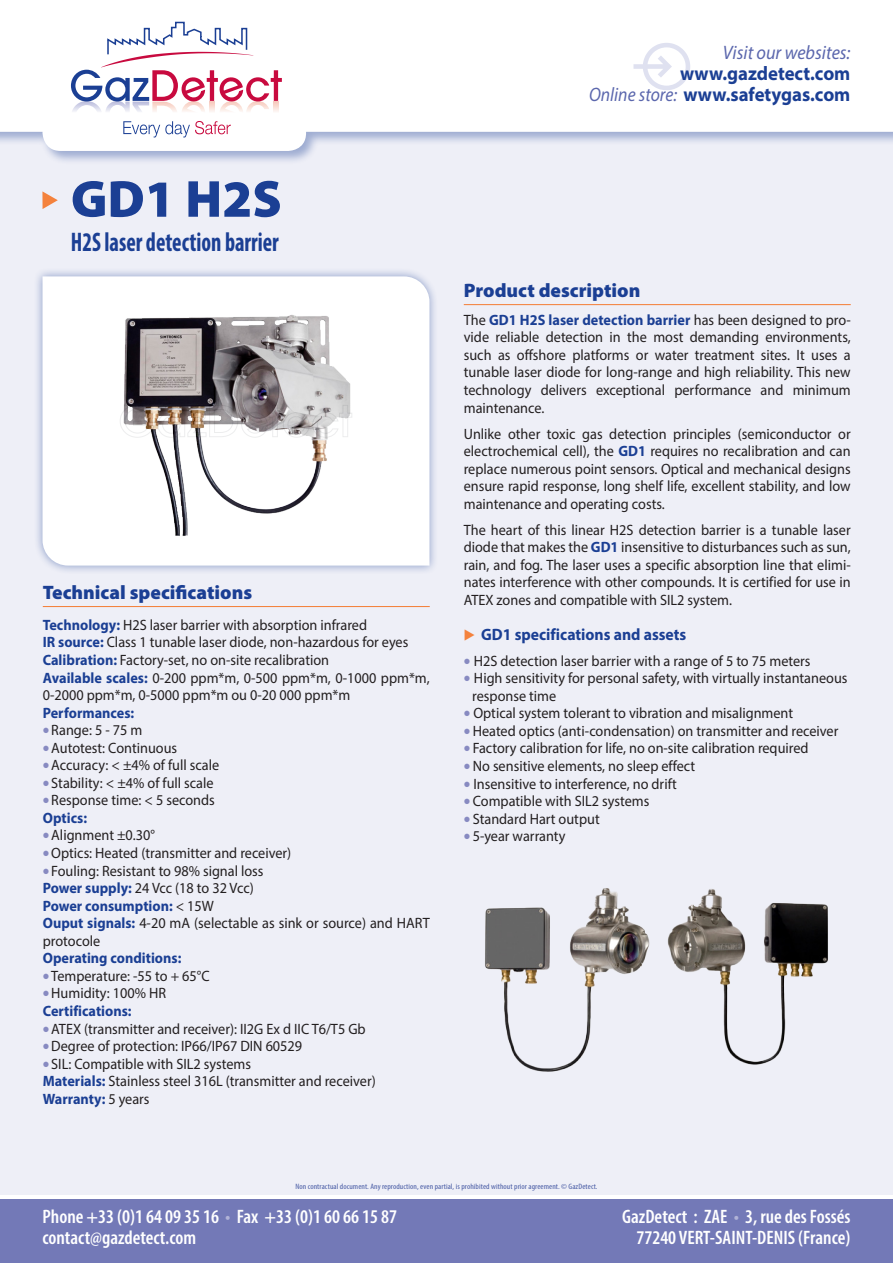
<style>
.page{position:relative;width:893px;height:1263px;background:#fff}
.page>*{position:absolute;margin:0;border:0;box-sizing:border-box;transform-origin:0 0}
.t1{font:900 52.5px "Myriad Pro";color:#1b3f94}
.t2{font:700 condensed 27px "Myriad Pro";color:#1b3f94;scale:.83 1}
.t3{font:600 condensed 19.5px/21px "Myriad Pro";color:#fff}
.t4{font:700 semi-expanded 19.5px/21px "Myriad Pro";color:#1b3f94;text-align:right;scale:.9 1}
.t5{font:900 19.5px "Myriad Pro";color:#1b3f94}
.t6{font:italic 19.5px "Myriad Pro";color:#5b67ad;scale:.93 1}
.t7{font:700 16.5px "Myriad Pro";color:#1b3f94;scale:.95 1}
.t8{font:15px/17.5px "Myriad Pro";color:#231f20;text-align:justify;scale:.95 1}
.t9{font:700 15px "Myriad Pro";color:#1b3f94;scale:.95 1}
.t10{font:condensed 7.8px "Myriad Pro";letter-spacing:.01em;color:#495ca5;scale:1.1 1}
.s1{font-weight:700;color:#1b3f94}
.s2{font-weight:900;font-stretch:semi-expanded;font-size:18px;color:#878ac1}
.s3{font-weight:400;color:#231f20}
.s4{font-weight:400;font-style:italic;font-stretch:normal;color:#5b67ad}
.s5{color:#b1b3d7}
</style>
<div class="page">
<div style="left:0;top:0;width:893px;height:1195px;background:#eeeff7"></div>
<svg style="left:42px;top:191px;width:16px;height:18px"></svg>
<div style="left:34px;top:267px;width:405px;height:308px;background:#1b3f94;opacity:.48"></div>
<div style="left:43px;top:276px;width:386px;height:290px;background:#fff"></div>
<div style="left:0;top:1199px;width:893px;height:64px;background:#7379b7"></div>
<div style="left:0;top:0;width:893px;height:165px;background:#1b3f94;opacity:.38"></div>
<svg style="left:0;top:0;width:893px;height:151px;background:#fafafc"></svg>
<svg style="left:633px;top:43px;width:57px;height:47px"></svg>
<svg style="left:71px;top:21px;width:211px;height:92px;background:#e8d9e4"></svg>
<svg style="left:123px;top:121px;width:108px;height:16px;background:#e0d6e4"></svg>
<hr style="left:464px;top:304px;width:387px;height:1px;background:#f4823d">
<hr style="left:43px;top:606px;width:387px;height:1px;background:#f4823d">
<img style="left:103px;top:287px;width:266px;height:266px">
<img style="left:485px;top:888px;width:343px;height:184px">
<svg style="left:120px;top:404px;width:232px;height:35px"></svg>
<p class="t1" style="left:71px;top:164px;width:212px">GD1 H2S</p>
<p class="t2" style="left:71px;top:225px;width:252px">H2S laser detection barrier</p>
<p class="t5" style="left:43px;top:580px;width:211px">Technical specifications</p>
<p class="t8" style="left:43px;top:616px;width:343px"><span class="s1">Technology:</span> H2S laser barrier with absorption infrared</p>
<p class="t8" style="left:43px;top:633px;width:386px"><span class="s1">IR source:</span> Class 1 tunable laser diode, non-hazardous for eyes</p>
<p class="t8" style="left:43px;top:651px;width:303px"><span class="s1">Calibration:</span> Factory-set, no on-site recalibration</p>
<p class="t8" style="left:43px;top:668px;width:409px"><span class="s1">Available scales:</span> 0-200 ppm*m, 0-500 ppm*m, 0-1000 ppm*m,<br>0-2000 ppm*m, 0-5000 ppm*m ou 0-20 000 ppm*m</p>
<p class="t9" style="left:43px;top:703px;width:98px">Performances:</p>
<p class="t8" style="left:43px;top:721px;width:106px"><span class="s2">•</span> Range: 5 - 75 m</p>
<p class="t8" style="left:43px;top:739px;width:143px"><span class="s2">•</span>Autotest: Continuous</p>
<p class="t8" style="left:43px;top:756px;width:187px"><span class="s2">•</span>Accuracy: &lt; ±4% of full scale</p>
<p class="t8" style="left:43px;top:774px;width:181px"><span class="s2">•</span> Stability: &lt; ±4% of full scale</p>
<p class="t8" style="left:43px;top:791px;width:183px"><span class="s2">•</span> Response time: &lt; 5 seconds</p>
<p class="t9" style="left:43px;top:808px;width:48px">Optics:</p>
<p class="t8" style="left:43px;top:826px;width:120px"><span class="s2">•</span>Alignment ±0.30°</p>
<p class="t8" style="left:43px;top:844px;width:263px"><span class="s2">•</span>Optics: Heated (transmitter and receiver)</p>
<p class="t8" style="left:43px;top:861px;width:234px"><span class="s2">•</span> Fouling: Resistant to 98% signal loss</p>
<p class="t8" style="left:43px;top:879px;width:224px"><span class="s1">Power supply:</span> 24 Vcc (18 to 32 Vcc)</p>
<p class="t9" style="left:43px;top:896px;width:182px">Power consumption: <span class="s3">&lt; 15W</span></p>
<p class="t8" style="left:43px;top:914px;width:409px"><span class="s1">Ouput signals:</span> 4-20 mA (selectable as sink or source) and HART protocole</p>
<p class="t9" style="left:43px;top:948px;width:147px">Operating conditions:</p>
<p class="t8" style="left:43px;top:967px;width:177px"><span class="s2">•</span> Temperature: -55 to + 65°C</p>
<p class="t8" style="left:43px;top:984px;width:131px"><span class="s2">•</span>Humidity: 100% HR</p>
<p class="t9" style="left:43px;top:1001px;width:95px">Certifications:</p>
<p class="t8" style="left:43px;top:1019px;width:341px"><span class="s2">•</span>ATEX (transmitter and receiver): II2G Ex d IIC T6/T5 Gb</p>
<p class="t8" style="left:43px;top:1037px;width:275px"><span class="s2">•</span>Degree of protection: IP66/IP67 DIN 60529</p>
<p class="t8" style="left:43px;top:1054px;width:221px"><span class="s2">•</span> SIL: Compatible with SIL2 systems</p>
<p class="t8" style="left:43px;top:1072px;width:352px"><span class="s1">Materials:</span> Stainless steel 316L (transmitter and receiver)</p>
<p class="t9" style="left:43px;top:1089px;width:114px">Warranty: <span class="s3">5 years</span></p>
<h3 class="t6" style="left:723px;top:40px;width:139px">Visit our websites:</h3>
<h3 class="t4" style="left:589px;top:62px;width:292px">www.gazdetect.com<br><span class="s4">Online store:</span> www.safetygas.com</h3>
<p class="t5" style="left:464px;top:278px;width:178px">Product description</p>
<p class="t8" style="left:464px;top:311px;width:409px">The <span class="s1">GD1 H2S laser detection barrier</span> has been designed to pro&shy;vide reliable detection in the most demanding environments, such as offshore platforms or water treatment sites. It uses a tunable laser diode for long-range and high reliability. This new technology delivers exceptional performance and minimum maintenance.</p>
<p class="t8" style="left:464px;top:424px;width:409px">Unlike other toxic gas detection principles (semiconductor or electrochemical cell), the <span class="s1">GD1</span> requires no recalibration and can replace numerous point sensors. Optical and mechanical designs ensure rapid response, long shelf life, excellent stability, and low maintenance and operating costs.</p>
<p class="t8" style="left:464px;top:521px;width:409px">The heart of this linear H2S detection barrier is a tunable laser diode that makes the <span class="s1">GD1</span> insensitive to disturbances such as sun, rain, and fog. The laser uses a specific absorption line that elimi&shy;nates interference with other compounds. It is certified for use in ATEX zones and compatible with SIL2 system.</p>
<p class="t7" style="left:481px;top:623px;width:217px">GD1 specifications and assets</p>
<p class="t8" style="left:464px;top:652px;width:367px"><span class="s2">•</span> H2S detection laser barrier with a range of 5 to 75 meters</p>
<p class="t8" style="left:464px;top:669px;width:405px"><span class="s2">•</span> High sensitivity for personal safety, with virtually instantaneous</p>
<p class="t8" style="left:472px;top:687px;width:90px">response time</p>
<p class="t8" style="left:464px;top:704px;width:348px"><span class="s2">•</span> Optical system tolerant to vibration and misalignment</p>
<p class="t8" style="left:464px;top:722px;width:396px"><span class="s2">•</span> Heated optics (anti-condensation) on transmitter and receiver</p>
<p class="t8" style="left:464px;top:739px;width:364px"><span class="s2">•</span> Factory calibration for life, no on-site calibration required</p>
<p class="t8" style="left:464px;top:757px;width:245px"><span class="s2">•</span> No sensitive elements, no sleep effect</p>
<p class="t8" style="left:464px;top:774px;width:226px"><span class="s2">•</span> Insensitive to interference, no drift</p>
<p class="t8" style="left:464px;top:792px;width:197px"><span class="s2">•</span> Compatible with SIL2 systems</p>
<p class="t8" style="left:464px;top:809px;width:145px"><span class="s2">•</span> Standard Hart output</p>
<p class="t8" style="left:464px;top:827px;width:109px"><span class="s2">•</span> 5-year warranty</p>
<p class="t10" style="left:295px;top:1182px;width:276px">Non contractual document. Any reproduction, even partial, is prohibited without prior agreement. © GazDetect.</p>
<h3 class="t3" style="left:43px;top:1206px;width:356px">Phone +33 (0)1 64 09 35 16 <span class="s5">•</span> Fax +33 (0)1 60 66 15 87 contact@gazdetect.com</h3>
<h3 class="t3" style="left:622px;top:1206px;width:230px;text-align:right">GazDetect : ZAE <span class="s5">•</span> 3, rue des Fossés<br>77240 VERT-SAINT-DENIS (France)</h3>
</div>
